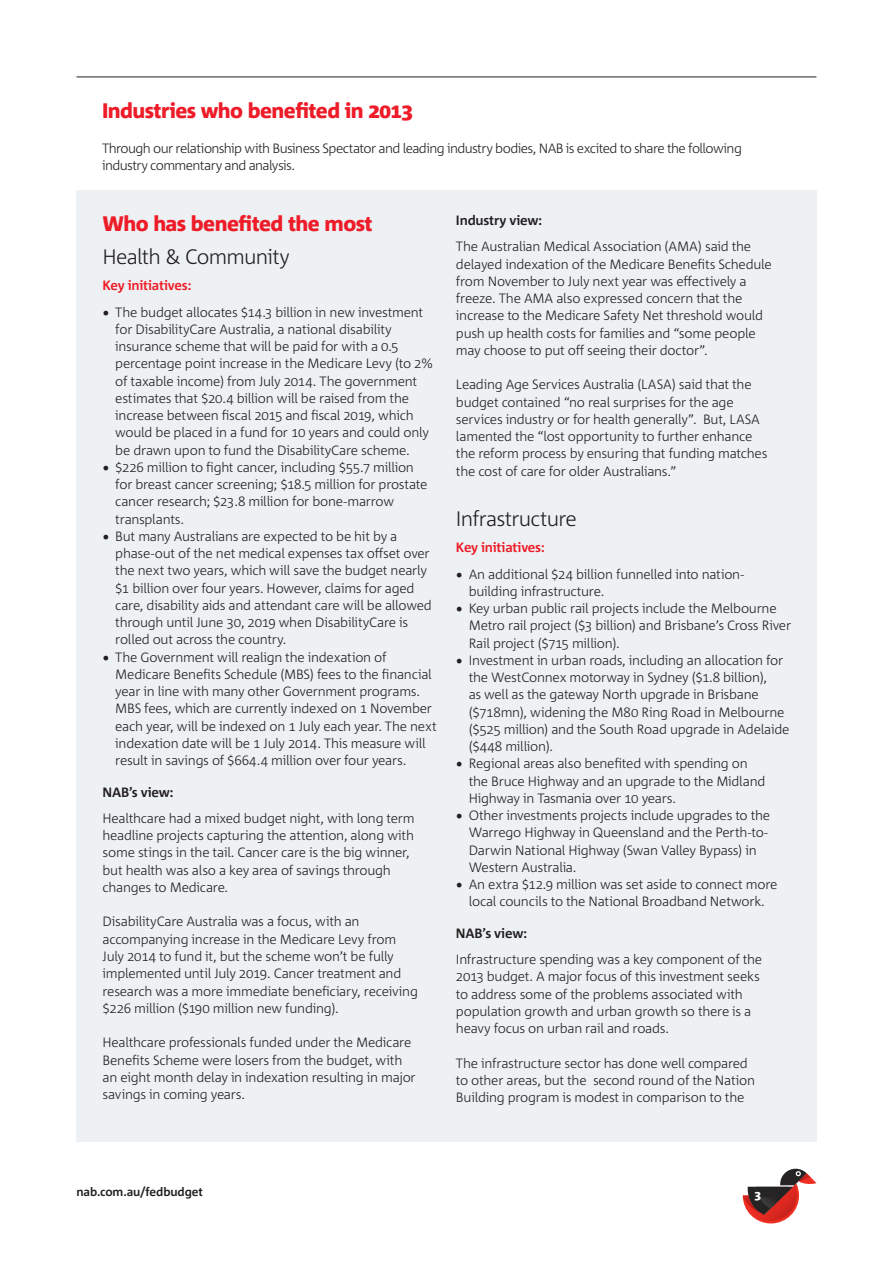
<style>
.page{position:relative;width:893px;height:1263px;background:#fff}
.page>*{position:absolute;margin:0;border:0;box-sizing:border-box;transform-origin:0 0}
.t1{font:800 21px "Corpid C1";letter-spacing:-.025em;color:#ee1c28}
.t2{font:300 21px "Corpid C1";letter-spacing:-.035em;color:#231f20}
.t3{font:300 13.5px/17.2px "Corpid C1";letter-spacing:-.02em;color:#231f20}
.t4{font:300 13.5px/17.2px "Corpid C1";letter-spacing:-.045em;color:#231f20}
.t5{font:700 13.5px "Corpid C1";letter-spacing:-.015em;color:#231f20}
.t6{font:700 13.5px "Corpid C1";letter-spacing:-.02em;color:#ee1c28}
.t7{font:700 12px "Corpid C1";letter-spacing:-.01em;color:#231f20}
.s1{font-family:"Minion Pro";font-weight:400;font-size:18px}
</style>
<div class="page">
<hr style="left:77px;top:77px;width:739px;height:1px;background:#231f20">
<div style="left:77px;top:190px;width:740px;height:951px;background:#edf1f3"></div>
<svg style="left:743px;top:1169px;width:73px;height:54px"></svg>
<h1 class="t1" style="left:102px;top:98px;width:312px">Industries who benefited in 2013</h1>
<p class="t4" style="left:102px;top:139px;width:641px">Through our relationship with Business Spectator and leading industry bodies, NAB is excited to share the following industry commentary and analysis.</p>
<h1 class="t1" style="left:103px;top:210px;width:272px">Who has benefited the most</h1>
<h1 class="t2" style="left:103px;top:244px;width:189px">Health &amp; Community</h1>
<p class="t6" style="left:103px;top:277px;width:90px">Key initiatives:</p>
<p class="t3" style="left:115px;top:303px;width:319px;text-indent:-13px"><span class="s1">•</span> The budget allocates $14.3 billion in new investment for DisabilityCare Australia, a national disability insurance scheme that will be paid for with a 0.5 percentage point increase in the Medicare Levy (to 2% of taxable income) from July 2014. The government estimates that $20.4 billion will be raised from the increase between fiscal 2015 and fiscal 2019, which would be placed in a fund for 10 years and could only be drawn upon to fund the DisabilityCare scheme.</p>
<p class="t3" style="left:115px;top:458px;width:314px;text-indent:-13px"><span class="s1">•</span> $226 million to fight cancer, including $55.7 million for breast cancer screening; $18.5 million for prostate cancer research; $23.8 million for bone-marrow transplants.</p>
<p class="t3" style="left:115px;top:527px;width:318px;text-indent:-13px"><span class="s1">•</span> But many Australians are expected to be hit by a phase-out of the net medical expenses tax offset over the next two years, which will save the budget nearly $1 billion over four years. However, claims for aged care, disability aids and attendant care will be allowed through until June 30, 2019 when DisabilityCare is rolled out across the country.</p>
<p class="t3" style="left:115px;top:648px;width:323px;text-indent:-13px"><span class="s1">•</span> The Government will realign the indexation of Medicare Benefits Schedule (MBS) fees to the financial year in line with many other Government programs.<br>MBS fees, which are currently indexed on 1 November each year, will be indexed on 1 July each year. The next indexation date will be 1 July 2014. This measure will result in savings of $664.4 million over four years.</p>
<p class="t5" style="left:103px;top:783px;width:73px">NAB’s view:</p>
<p class="t3" style="left:103px;top:809px;width:314px">Healthcare had a mixed budget night, with long term headline projects capturing the attention, along with some stings in the tail. Cancer care is the big winner, but health was also a key area of savings through changes to Medicare.</p>
<p class="t3" style="left:103px;top:913px;width:317px">DisabilityCare Australia was a focus, with an accompanying increase in the Medicare Levy from July 2014 to fund it, but the scheme won’t be fully implemented until July 2019. Cancer treatment and research was a more immediate beneficiary, receiving $226 million ($190 million new funding).</p>
<p class="t3" style="left:103px;top:1033px;width:315px">Healthcare professionals funded under the Medicare Benefits Scheme were losers from the budget, with an eight month delay in indexation resulting in major savings in coming years.</p>
<p class="t5" style="left:456px;top:212px;width:88px">Industry view:</p>
<p class="t3" style="left:456px;top:238px;width:317px">The Australian Medical Association (AMA) said the delayed indexation of the Medicare Benefits Schedule from November to July next year was effectively a freeze. The AMA also expressed concern that the increase to the Medicare Safety Net threshold would push up health costs for families and “some people may choose to put off seeing their doctor”.</p>
<p class="t3" style="left:456px;top:376px;width:313px">Leading Age Services Australia (LASA) said that the budget contained “no real surprises for the age services industry or for health generally”. But, LASA lamented the “lost opportunity to further enhance the reform process by ensuring that funding matches the cost of care for older Australians.”</p>
<h1 class="t2" style="left:456px;top:505px;width:122px">Infrastructure</h1>
<p class="t6" style="left:456px;top:539px;width:90px">Key initiatives:</p>
<p class="t3" style="left:469px;top:565px;width:277px;text-indent:-13px"><span class="s1">•</span> An additional $24 billion funnelled into nation&shy;building infrastructure.</p>
<p class="t3" style="left:469px;top:599px;width:324px;text-indent:-13px"><span class="s1">•</span> Key urban public rail projects include the Melbourne<br>Metro rail project ($3 billion) and Brisbane’s Cross River<br>Rail project ($715 million).</p>
<p class="t3" style="left:469px;top:651px;width:322px;text-indent:-13px"><span class="s1">•</span> Investment in urban roads, including an allocation for the WestConnex motorway in Sydney ($1.8 billion),<br>as well as the gateway North upgrade in Brisbane ($718mn), widening the M80 Ring Road in Melbourne ($525 million) and the South Road upgrade in Adelaide ($448 million).</p>
<p class="t3" style="left:469px;top:754px;width:298px;text-indent:-13px"><span class="s1">•</span> Regional areas also benefited with spending on the Bruce Highway and an upgrade to the Midland<br>Highway in Tasmania over 10 years.</p>
<p class="t3" style="left:469px;top:806px;width:303px;text-indent:-13px"><span class="s1">•</span> Other investments projects include upgrades to the Warrego Highway in Queensland and the Perth-to-Darwin National Highway (Swan Valley Bypass) in Western Australia.</p>
<p class="t3" style="left:456px;top:875px;width:323px;text-align:center"><span class="s1">•</span> An extra $12.9 million was set aside to connect more local councils to the National Broadband Network.</p>
<p class="t5" style="left:456px;top:925px;width:73px">NAB’s view:</p>
<p class="t3" style="left:456px;top:950px;width:308px">Infrastructure spending was a key component of the 2013 budget. A major focus of this investment seeks to address some of the problems associated with population growth and urban growth so there is a heavy focus on urban rail and roads.</p>
<p class="t3" style="left:456px;top:1054px;width:301px">The infrastructure sector has done well compared to other areas, but the second round of the Nation<br>Building program is modest in comparison to the</p>
<p class="t7" style="left:77px;top:1184px;width:128px">nab.com.au/fedbudget</p>
</div>
